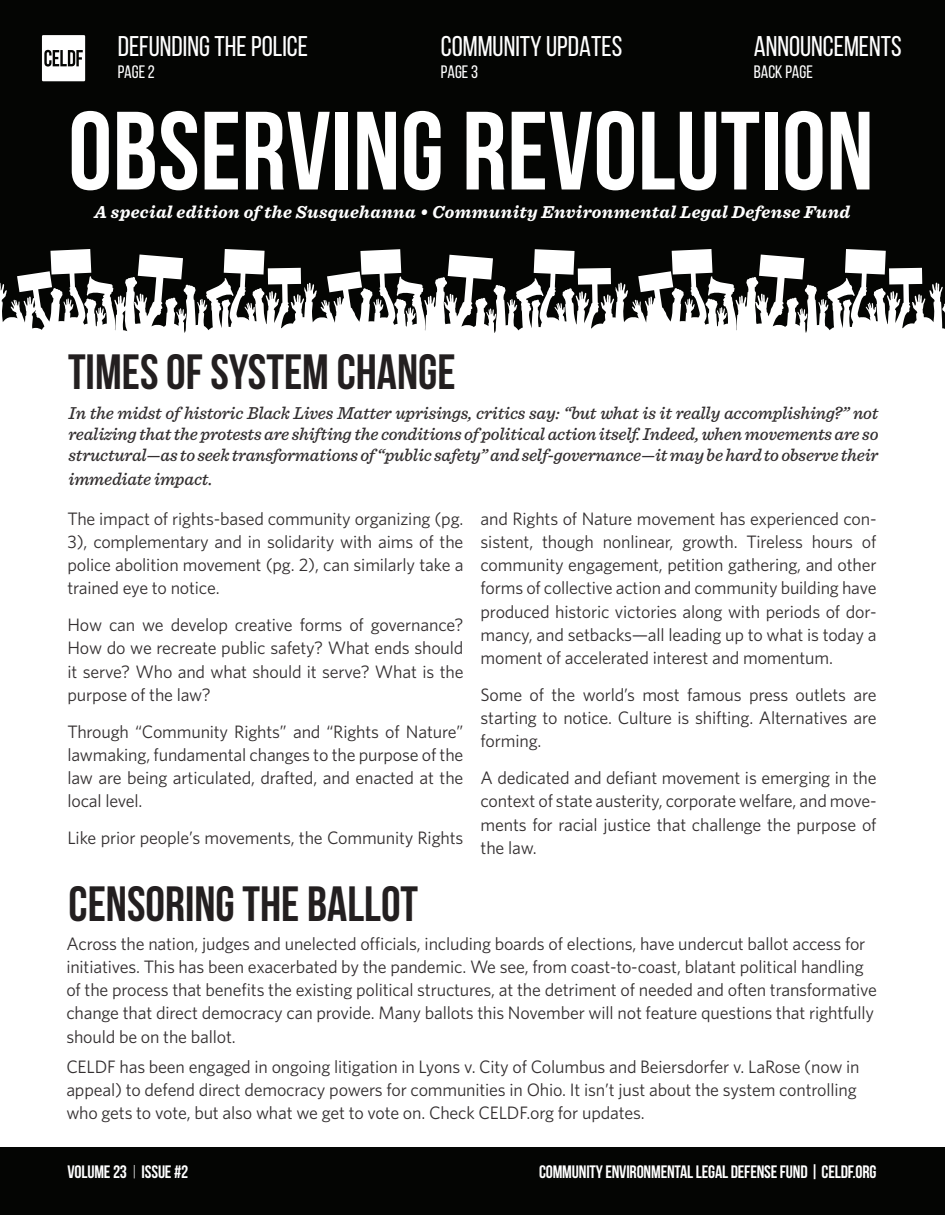
<style>
.page{position:relative;width:945px;height:1215px;background:#fff}
.page>*{position:absolute;margin:0;border:0;box-sizing:border-box;transform-origin:0 0}
.t1{font:700 111px "Bebas Neue";letter-spacing:.005em;color:#fff}
.Title_1{font:700 49.5px "Bebas Neue";color:#231f20}
.TOC_Items{font:28.5px "Bebas Neue";color:#fff}
.Small_Caps{font:18px/23.2px "Whitney";letter-spacing:-.01em;color:#332f30;text-align:justify}
.First_Paragraph_Emph{font:italic 500 18px/21px "Sentinel";letter-spacing:-.01em;color:#332f30;text-align:justify}
.t2{font:italic 700 18px "Sentinel";letter-spacing:.02em;color:#fff}
.t3{font:700 18px "Bebas Neue";letter-spacing:-.01em;color:#fff}
.TOC_Items-2{font:18px "Bebas Neue";color:#fff}
.s1{font-weight:400}
</style>
<div class="page">
<div style="left:0;top:0;width:945px;height:340px;background:#040503"></div>
<svg style="left:0;top:249px;width:945px;height:91px;fill:#fefefe"></svg>
<div style="left:0;top:1148px;width:945px;height:67px;background:#040503"></div>
<svg style="left:42px;top:35px;width:43px;height:46px;background:#d4d5d4"></svg>
<p class="TOC_Items" style="left:118px;top:31px;width:192px">DEFUNDING THE POLICE</p>
<p class="TOC_Items-2" style="left:118px;top:62px;width:39px">PAGE 2</p>
<p class="TOC_Items" style="left:441px;top:31px;width:183px">COMMUNITY UPDATES</p>
<p class="TOC_Items-2" style="left:441px;top:62px;width:39px">PAGE 3</p>
<p class="TOC_Items" style="left:754px;top:31px;width:149px">ANNOUNCEMENTS</p>
<p class="TOC_Items-2" style="left:754px;top:62px;width:61px">BACK PAGE</p>
<p class="t1" style="left:68px;top:90px;width:807px">OBSERVING REVOLUTION</p>
<p class="t2" style="left:95px;top:197px;width:757px">A special edition of the Susquehanna • Community Environmental Legal Defense Fund</p>
<p class="Title_1" style="left:68px;top:344px;width:389px">TIMES OF SYSTEM CHANGE</p>
<p class="First_Paragraph_Emph" style="left:69px;top:402px;width:812px">In the midst of historic Black Lives Matter uprisings, critics say: “but what is it really accomplishing?” not realizing that the protests are shifting the conditions of political action itself. Indeed, when movements are so structural—as to seek transformations of “public safety” and self-governance—it may be hard to observe their</p>
<p class="First_Paragraph_Emph" style="left:69px;top:468px;width:145px">immediate impact.</p>
<p class="Small_Caps" style="left:67px;top:506px;width:398px">The impact of rights-based community organizing (pg.<br>3), complementary and in solidarity with aims of the police abolition movement (pg. 2), can similarly take a trained eye to notice.</p>
<p class="Small_Caps" style="left:67px;top:613px;width:398px">How can we develop creative forms of governance?<br>How do we recreate public safety? What ends should it serve? Who and what should it serve? What is the purpose of the law?</p>
<p class="Small_Caps" style="left:67px;top:719px;width:398px">Through “Community Rights” and “Rights of Nature” lawmaking, fundamental changes to the purpose of the law are being articulated, drafted, and enacted at the local level.</p>
<p class="Small_Caps" style="left:67px;top:826px;width:397px">Like prior people’s movements, the Community Rights</p>
<p class="Title_1" style="left:69px;top:877px;width:351px">CENSORING THE BALLOT</p>
<p class="Small_Caps" style="left:481px;top:506px;width:398px">and Rights of Nature movement has experienced con&shy;sistent, though nonlinear, growth. Tireless hours of community engagement, petition gathering, and other forms of collective action and community building have produced historic victories along with periods of dor&shy;mancy, and setbacks—all leading up to what is today a moment of accelerated interest and momentum.</p>
<p class="Small_Caps" style="left:481px;top:683px;width:398px">Some of the world’s most famous press outlets are starting to notice. Culture is shifting. Alternatives are forming.</p>
<p class="Small_Caps" style="left:481px;top:766px;width:398px">A dedicated and defiant movement is emerging in the context of state austerity, corporate welfare, and move&shy;ments for racial justice that challenge the purpose of the law.</p>
<p class="Small_Caps" style="left:66px;top:931px;width:812px;text-align:left">Across the nation, judges and unelected officials, including boards of elections, have undercut ballot access for initiatives. This has been exacerbated by the pandemic. We see, from coast-to-coast, blatant political handling of the process that benefits the existing political structures, at the detriment of needed and often transformative change that direct democracy can provide. Many ballots this November will not feature questions that rightfully should be on the ballot.</p>
<p class="Small_Caps" style="left:66px;top:1054px;width:795px;text-align:left">CELDF has been engaged in ongoing litigation in Lyons v. City of Columbus and Beiersdorfer v. LaRose (now in appeal) to defend direct democracy powers for communities in Ohio. It isn’t just about the system controlling who gets to vote, but also what we get to vote on. Check CELDF.org for updates.</p>
<p class="t3" style="left:68px;top:1162px;width:122px">VOLUME 23 <span class="s1">|</span> ISSUE #2</p>
<p class="t3" style="left:539px;top:1162px;width:339px">COMMUNITY ENVIRONMENTAL LEGAL DEFENSE FUND | CELDF.ORG</p>
</div>
